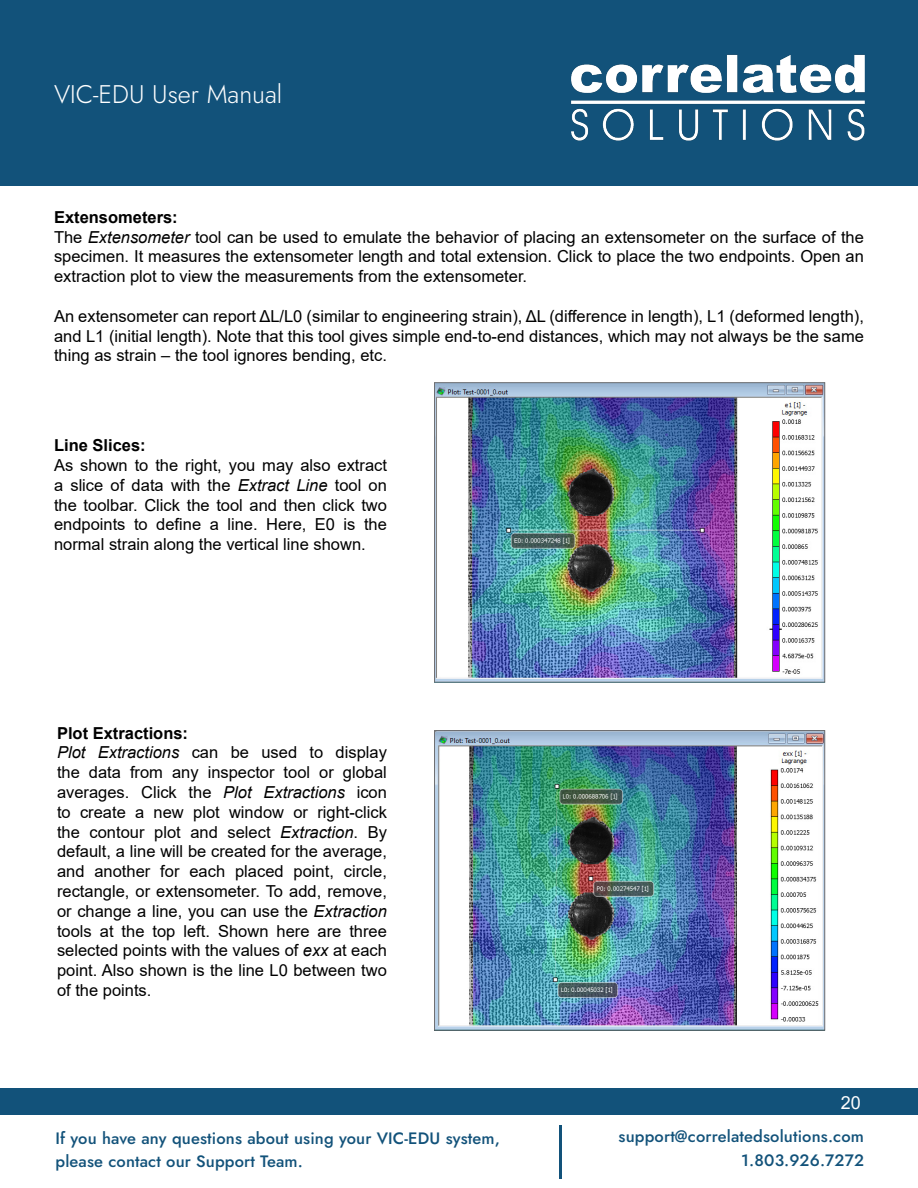
<style>
.page{position:relative;width:918px;height:1188px;background:#fff}
.page>*{position:absolute;margin:0;border:0;box-sizing:border-box;transform-origin:0 0}
.t1{font:300 25.5px "Jost";color:#fff}
.t2{font:18px "Arial";color:#fff}
.t3{font:16.5px/19.8px "Arial";color:#000;text-align:justify}
.t4{font:500 16.5px/22.5px "Jost";letter-spacing:.01em;color:#12527a}
.t5{font:700 16.5px "Arial";color:#000}
.s1{font-style:italic}
</style>
<div class="page">
<div style="left:0;top:0;width:918px;height:186px;background:#12527a"></div>
<hr style="left:560px;top:1125px;width:2px;height:54px;background:#12527a">
<img style="left:571px;top:54px;width:294px;height:87px">
<div style="left:0;top:1089px;width:918px;height:26px;background:#12527a"></div>
<img style="left:436px;top:384px;width:387px;height:297px">
<div style="left:434px;top:382px;width:391px;height:301px;border:1px solid #6d6e71"></div>
<img style="left:436px;top:732px;width:387px;height:297px">
<div style="left:434px;top:730px;width:391px;height:301px;border:1px solid #6d6e71"></div>
<h1 class="t1" style="left:54px;top:77px;width:230px">VIC-EDU User Manual</h1>
<p class="t5" style="left:54px;top:205px;width:125px">Extensometers:</p>
<p class="t3" style="left:54px;top:227px;width:812px">The <span class="s1">Extensometer</span> tool can be used to emulate the behavior of placing an extensometer on the surface of the specimen. It measures the extensometer length and total extension. Click to place the two endpoints. Open an extraction plot to view the measurements from the extensometer.</p>
<p class="t3" style="left:54px;top:306px;width:812px">An extensometer can report ΔL/L0 (similar to engineering strain), ΔL (difference in length), L1 (deformed length), and L1 (initial length). Note that this tool gives simple end-to-end distances, which may not always be the same thing as strain – the tool ignores bending, etc.</p>
<p class="t5" style="left:54px;top:434px;width:93px">Line Slices:</p>
<p class="t3" style="left:54px;top:455px;width:335px">As shown to the right, you may also extract a slice of data with the <span class="s1">Extract Line</span> tool on the toolbar. Click the tool and then click two endpoints to define a line. Here, E0 is the normal strain along the vertical line shown.</p>
<p class="t5" style="left:57px;top:721px;width:133px">Plot Extractions:</p>
<p class="t3" style="left:57px;top:743px;width:332px"><span class="s1">Plot Extractions</span> can be used to display the data from any inspector tool or global averages. Click the <span class="s1">Plot Extractions</span> icon to create a new plot window or right-click the contour plot and select <span class="s1">Extraction</span>. By default, a line will be created for the average, and another for each placed point, circle, rectangle, or extensometer. To add, remove, or change a line, you can use the <span class="s1">Extraction </span>tools at the top left. Shown here are three selected points with the values of <span class="s1">exx</span> at each point. Also shown is the line L0 between two of the points.</p>
<p class="t2" style="left:841px;top:1090px;width:22px">20</p>
<p class="t4" style="left:56px;top:1128px;width:446px">If you have any questions about using your VIC-EDU system, please contact our Support Team.</p>
<p class="t4" style="left:619px;top:1125px;width:247px;line-height:24px;text-align:right">support@correlatedsolutions.com<br>1.803.926.7272</p>
</div>
